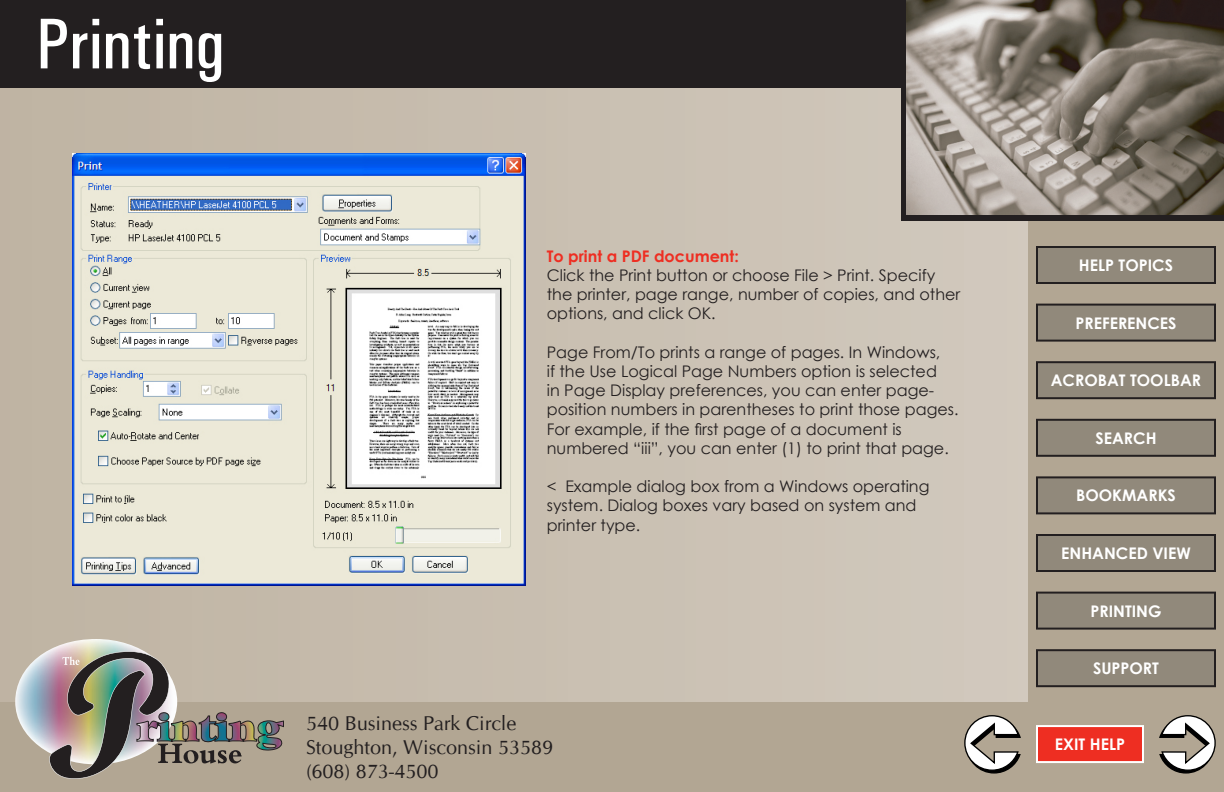
<style>
.page{position:relative;width:1224px;height:792px;background:#fff}
.page>*{position:absolute;margin:0;border:0;box-sizing:border-box;transform-origin:0 0}
.t1{font:500 condensed 72px "Univers";color:#fff}
.t2{font:20px/24px "CG Omega";color:#231f20}
.t3{font:16px/19.2px "Century Gothic";color:#231f20}
.t4{font:700 16px "Century Gothic";color:#fff}
.t5{font:700 16px "Century Gothic";color:#ee2e22}
</style>
<div class="page">
<div style="left:0;top:221px;width:1224px;height:571px;background:#b2a693"></div>
<div style="left:0;top:41px;width:1027px;height:661px;background:linear-gradient(to right,#bab0a1,#d2c9bd)"></div>
<div style="left:0;top:0;width:1224px;height:87px;background:#231f20"></div>
<div style="left:901px;top:0;width:323px;height:221px;background:#231f20"></div>
<img style="left:907px;top:0;width:317px;height:215px">
<img style="left:15px;top:639px;width:162px;height:125px">
<img style="left:49px;top:651px;width:235px;height:128px">
<div style="left:1037px;top:362px;width:178px;height:36px;background:#91897b"></div>
<div style="left:1036px;top:361px;width:180px;height:38px;border:2px solid #231f20"></div>
<div style="left:1037px;top:420px;width:178px;height:36px;background:#91897b"></div>
<div style="left:1036px;top:419px;width:180px;height:38px;border:2px solid #231f20"></div>
<div style="left:1037px;top:477px;width:178px;height:36px;background:#91897b"></div>
<div style="left:1036px;top:476px;width:180px;height:38px;border:2px solid #231f20"></div>
<div style="left:1037px;top:535px;width:178px;height:36px;background:#91897b"></div>
<div style="left:1036px;top:534px;width:180px;height:38px;border:2px solid #231f20"></div>
<div style="left:1037px;top:593px;width:178px;height:36px;background:#91897b"></div>
<div style="left:1036px;top:592px;width:180px;height:38px;border:2px solid #231f20"></div>
<div style="left:1037px;top:650px;width:178px;height:36px;background:#91897b"></div>
<div style="left:1036px;top:649px;width:180px;height:38px;border:2px solid #231f20"></div>
<div style="left:1037px;top:305px;width:178px;height:36px;background:#91897b"></div>
<div style="left:1036px;top:304px;width:180px;height:38px;border:2px solid #231f20"></div>
<svg style="left:964px;top:715px;width:58px;height:59px"></svg>
<svg style="left:1158px;top:715px;width:58px;height:59px"></svg>
<div style="left:1037px;top:726px;width:106px;height:36px;background:#ee2e22"></div>
<div style="left:1036px;top:725px;width:108px;height:38px;border:2px solid #fff"></div>
<div style="left:1037px;top:247px;width:178px;height:36px;background:#91897b"></div>
<div style="left:1036px;top:246px;width:180px;height:38px;border:2px solid #231f20"></div>
<img style="left:72px;top:154px;width:453px;height:432px">
<h1 class="t1" style="left:36px;top:2px;width:190px">Printing</h1>
<p class="t5" style="left:547px;top:244px;width:193px">To print a PDF document:</p>
<p class="t3" style="left:547px;top:265px;width:415px">Click the Print button or choose File &gt; Print. Specify the printer, page range, number of copies, and other options, and click OK.</p>
<p class="t3" style="left:547px;top:342px;width:413px">Page From/To prints a range of pages. In Windows,<br>if the Use Logical Page Numbers option is selected<br>in Page Display preferences, you can enter page&shy;position numbers in parentheses to print those pages.<br>For example, if the first page of a document is numbered “iii”, you can enter (1) to print that page.</p>
<p class="t3" style="left:547px;top:477px;width:384px">&lt; Example dialog box from a Windows operating system. Dialog boxes vary based on system and printer type.</p>
<p class="t2" style="left:306px;top:711px;width:249px">540 Business Park Circle<br>Stoughton, Wisconsin 53589 (608) 873-4500</p>
<p class="t4" style="left:1079px;top:253px;width:96px">HELP TOPICS</p>
<p class="t4" style="left:1075px;top:311px;width:103px">PREFERENCES</p>
<p class="t4" style="left:1051px;top:368px;width:152px">ACROBAT TOOLBAR</p>
<p class="t4" style="left:1095px;top:426px;width:63px">SEARCH</p>
<p class="t4" style="left:1076px;top:483px;width:101px">BOOKMARKS</p>
<p class="t4" style="left:1061px;top:541px;width:131px">ENHANCED VIEW</p>
<p class="t4" style="left:1090px;top:599px;width:73px">PRINTING</p>
<p class="t4" style="left:1093px;top:656px;width:67px">SUPPORT</p>
<p class="t4" style="left:1055px;top:732px;width:72px">EXIT HELP</p>
</div>
